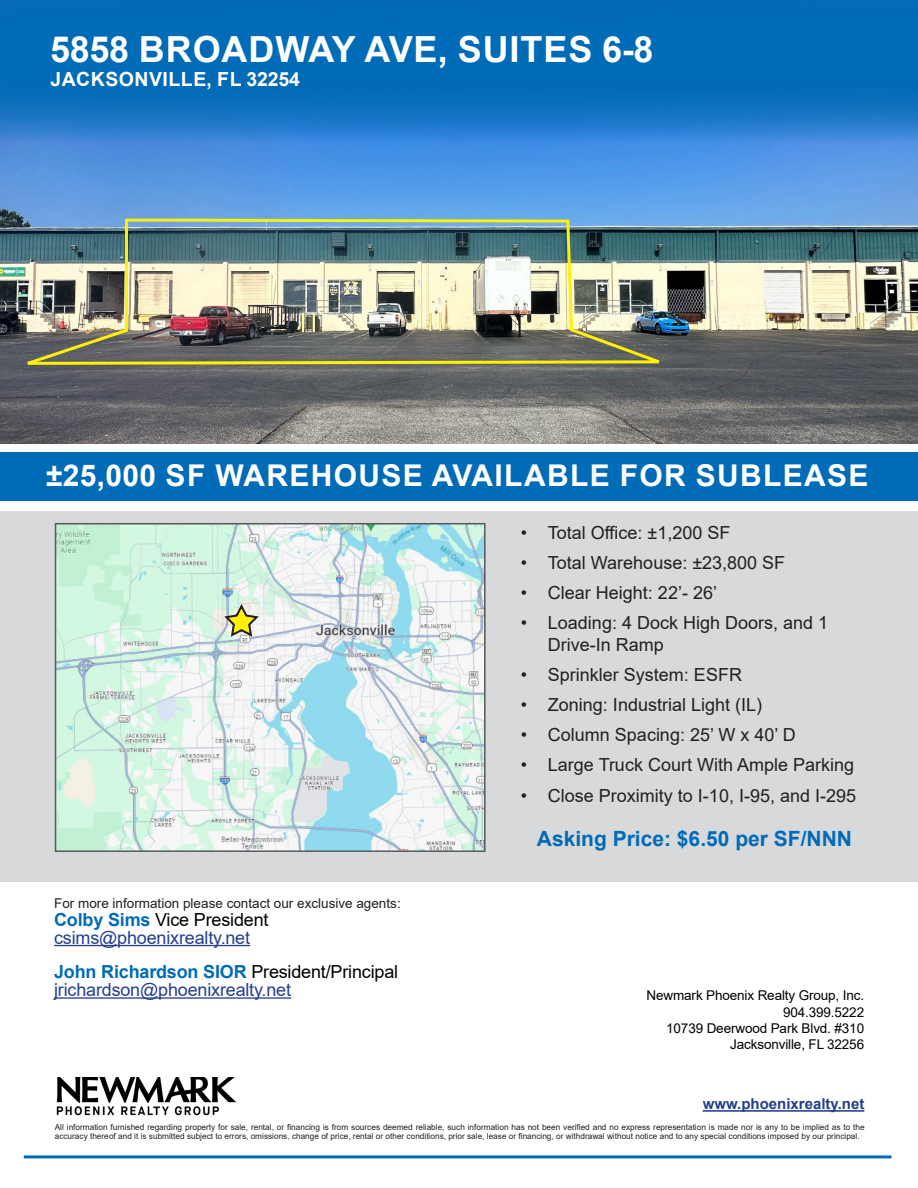
<style>
.page{position:relative;width:918px;height:1188px;background:#fff}
.page>*{position:absolute;margin:0;border:0;box-sizing:border-box;transform-origin:0 0}
.Header_1{font:700 36px "Arial";letter-spacing:.025em;color:#fff}
.t1{font:700 30px "Arial";letter-spacing:.045em;color:#fff}
.t2{font:700 21px "Arial";color:#006bb6}
.Header_1-2{font:700 19.5px "Arial";letter-spacing:.025em;color:#fff}
.t3{font:18px/21.6px "Arial";color:#231f20}
.t4{font:18px/18px "Arial";letter-spacing:-.01em;color:#253f8e}
.t5{font:18px "Arial";letter-spacing:-.01em;color:#000}
.t6{font:700 15px "Arial";color:#253f8e}
.t7{font:13.5px "Arial";letter-spacing:-.01em;color:#000}
.t8{font:13.5px "Arial";color:#231f20}
.t9{font:8.25px/9px "Arial";color:#231f20}
.s1{font-weight:700;color:#006bb6}
.s2{color:#000}
</style>
<div class="page">
<div style="left:0;top:453px;width:918px;height:48px;background:#006bb6"></div>
<img style="left:0;top:144px;width:918px;height:299px">
<hr style="left:703px;top:1110px;width:161px;height:2px;background:#253f8e">
<svg style="left:0;top:0;width:918px;height:144px;background:#0b6fbc"></svg>
<hr style="left:24px;top:1155px;width:868px;height:3px;background:#006bb6">
<img style="left:56px;top:1077px;width:180px;height:38px">
<div style="left:0;top:511px;width:918px;height:371px;background:#d8d9db"></div>
<hr style="left:54px;top:945px;width:196px;height:1px;background:#253f8e">
<hr style="left:54px;top:997px;width:237px;height:2px;background:#253f8e">
<img style="left:58px;top:526px;width:425px;height:323px">
<div style="left:55px;top:523px;width:431px;height:329px;border:2px solid #57585a"></div>
<svg style="left:222px;top:603px;width:39px;height:36px"></svg>
<img style="left:9px;top:217px;width:667px;height:149px">
<p class="Header_1" style="left:50px;top:24px;width:605px">5858 BROADWAY AVE, SUITES 6-8</p>
<p class="Header_1-2" style="left:50px;top:66px;width:251px">JACKSONVILLE, FL 32254</p>
<p class="t1" style="left:46px;top:455px;width:824px">±25,000 SF WAREHOUSE AVAILABLE FOR SUBLEASE</p>
<p class="t3" style="left:521px;top:522px;width:211px">• Total Office: ±1,200 SF</p>
<p class="t3" style="left:521px;top:552px;width:266px">• Total Warehouse: ±23,800 SF</p>
<p class="t3" style="left:521px;top:582px;width:198px">• Clear Height: 22’- 26’</p>
<p class="t3" style="left:548px;top:612px;width:282px;text-indent:-27px">• Loading: 4 Dock High Doors, and 1<br>Drive-In Ramp</p>
<p class="t3" style="left:521px;top:664px;width:223px">• Sprinkler System: ESFR</p>
<p class="t3" style="left:521px;top:694px;width:243px">• Zoning: Industrial Light (IL)</p>
<p class="t3" style="left:521px;top:724px;width:276px">• Column Spacing: 25’ W x 40’ D</p>
<p class="t3" style="left:521px;top:754px;width:335px">• Large Truck Court With Ample Parking</p>
<p class="t3" style="left:521px;top:784px;width:337px">• Close Proximity to I-10, I-95, and I-295</p>
<p class="t2" style="left:537px;top:824px;width:317px">Asking Price: $6.50 per SF/NNN</p>
<p class="t8" style="left:54px;top:894px;width:348px">For more information please contact our exclusive agents:</p>
<p class="t4" style="left:54px;top:910px;width:216px"><span class="s1">Colby Sims</span> <span class="s2">Vice President </span>csims@phoenixrealty.net</p>
<p class="t5" style="left:54px;top:959px;width:346px"><span class="s1">John Richardson SIOR</span> President/Principal</p>
<p class="t4" style="left:54px;top:981px;width:238px">jrichardson@phoenixrealty.net</p>
<p class="t7" style="left:647px;top:986px;width:219px">Newmark Phoenix Realty Group, Inc.</p>
<p class="t7" style="left:783px;top:1003px;width:83px">904.399.5222</p>
<p class="t7" style="left:666px;top:1019px;width:199px">10739 Deerwood Park Blvd. #310</p>
<p class="t7" style="left:730px;top:1035px;width:135px">Jacksonville, FL 32256</p>
<p class="t6" style="left:703px;top:1093px;width:163px">www.phoenixrealty.net</p>
<p class="t9" style="left:55px;top:1123px;width:811px">All information furnished regarding property for sale, rental, or financing is from sources deemed reliable, such information has not been verified and no express representation is made nor is any to be implied as to the accuracy thereof and it is submitted subject to errors, omissions, change of price, rental or other conditions, prior sale, lease or financing, or withdrawal without notice and to any special conditions imposed by our principal.</p>
</div>
